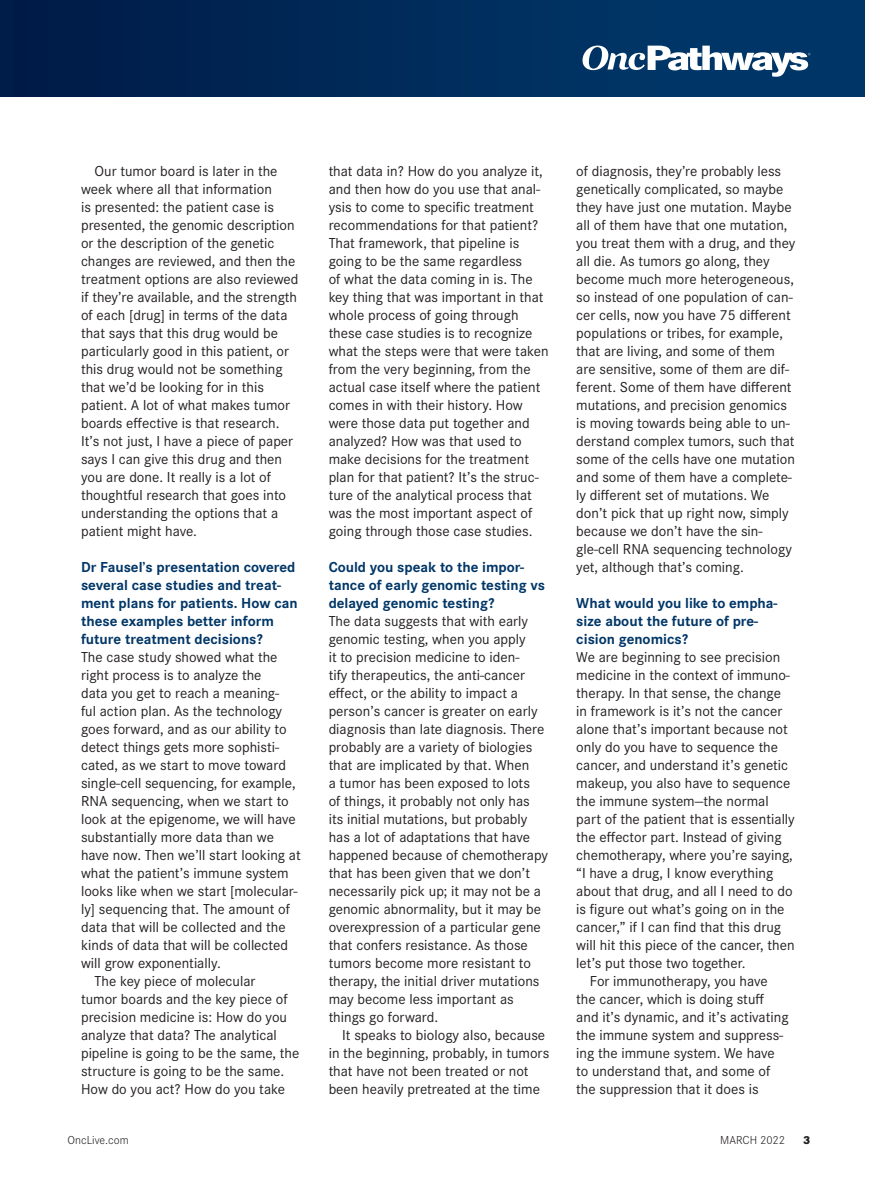
<style>
.page{position:relative;width:878px;height:1188px;background:#fff}
.page>*{position:absolute;margin:0;border:0;box-sizing:border-box;transform-origin:0 0}
.t1{font:15px/18px "Corporate S";color:#231f20}
.t2{font:700 15px/18px "Corporate S";color:#003667}
.t3{font:300 12px "Corporate S";color:#231f20}
.t4{font:800 12px "Corporate S";color:#231f20}
</style>
<div class="page">
<div style="left:0;top:0;width:14px;height:96px;background:#001c49"></div>
<div style="left:14px;top:0;width:850px;height:96px;background:linear-gradient(to right,#001c48,#003b6d)"></div>
<svg style="left:582px;top:46px;width:228px;height:31px"></svg>
<p class="t1" style="left:81px;top:162px;width:219px;text-indent:14px">Our tumor board is later in the week where all that information<br>is presented: the patient case is presented, the genomic description or the description of the genetic changes are reviewed, and then the treatment options are also reviewed if they’re available, and the strength of each [drug] in terms of the data that says that this drug would be particularly good in this patient, or this drug would not be something that we’d be looking for in this patient. A lot of what makes tumor boards effective is that research.<br>It’s not just, I have a piece of paper says I can give this drug and then you are done. It really is a lot of thoughtful research that goes into understanding the options that a patient might have.</p>
<p class="t2" style="left:81px;top:558px;width:218px">Dr Fausel’s presentation covered several case studies and treat&shy;ment plans for patients. How can these examples better inform future treatment decisions?</p>
<p class="t1" style="left:81px;top:648px;width:198px">The case study showed what the</p>
<p class="t1" style="left:81px;top:666px;width:182px">right process is to analyze the</p>
<p class="t1" style="left:81px;top:684px;width:200px">data you get to reach a meaning-</p>
<p class="t1" style="left:81px;top:702px;width:203px">ful action plan. As the technology</p>
<p class="t1" style="left:81px;top:720px;width:207px">goes forward, and as our ability to</p>
<p class="t1" style="left:81px;top:738px;width:200px">detect things gets more sophisti-</p>
<p class="t1" style="left:81px;top:756px;width:206px">cated, as we start to move toward</p>
<p class="t1" style="left:81px;top:774px;width:216px">single-cell sequencing, for example,</p>
<p class="t1" style="left:81px;top:792px;width:209px">RNA sequencing, when we start to</p>
<p class="t1" style="left:81px;top:810px;width:216px">look at the epigenome, we will have</p>
<p class="t1" style="left:81px;top:828px;width:194px">substantially more data than we</p>
<p class="t1" style="left:81px;top:846px;width:221px">have now. Then we’ll start looking at</p>
<p class="t1" style="left:81px;top:864px;width:209px">what the patient’s immune system</p>
<p class="t1" style="left:81px;top:882px;width:218px">looks like when we start [molecular-</p>
<p class="t1" style="left:81px;top:900px;width:210px">ly] sequencing that. The amount of</p>
<p class="t1" style="left:81px;top:918px;width:206px">data that will be collected and the</p>
<p class="t1" style="left:81px;top:936px;width:208px">kinds of data that will be collected</p>
<p class="t1" style="left:81px;top:954px;width:141px">will grow exponentially.</p>
<p class="t1" style="left:95px;top:972px;width:162px">The key piece of molecular</p>
<p class="t1" style="left:81px;top:990px;width:208px">tumor boards and the key piece of</p>
<p class="t1" style="left:81px;top:1008px;width:207px">precision medicine is: How do you</p>
<p class="t1" style="left:81px;top:1026px;width:197px">analyze that data? The analytical</p>
<p class="t1" style="left:81px;top:1044px;width:220px">pipeline is going to be the same, the</p>
<p class="t1" style="left:81px;top:1062px;width:205px">structure is going to be the same.</p>
<p class="t1" style="left:81px;top:1080px;width:205px">How do you act? How do you take</p>
<p class="t1" style="left:328px;top:162px;width:221px">that data in? How do you analyze it, and then how do you use that anal&shy;ysis to come to specific treatment recommendations for that patient?<br>That framework, that pipeline is going to be the same regardless<br>of what the data coming in is. The key thing that was important in that whole process of going through these case studies is to recognize what the steps were that were taken from the very beginning, from the actual case itself where the patient comes in with their history. How were those data put together and analyzed? How was that used to make decisions for the treatment plan for that patient? It’s the struc&shy;ture of the analytical process that was the most important aspect of going through those case studies.</p>
<p class="t2" style="left:328px;top:558px;width:218px">Could you speak to the impor&shy;tance of early genomic testing vs delayed genomic testing?</p>
<p class="t1" style="left:329px;top:612px;width:221px">The data suggests that with early genomic testing, when you apply<br>it to precision medicine to iden-<br>tify therapeutics, the anti-cancer effect, or the ability to impact a person’s cancer is greater on early diagnosis than late diagnosis. There probably are a variety of biologies that are implicated by that. When<br>a tumor has been exposed to lots<br>of things, it probably not only has its initial mutations, but probably has a lot of adaptations that have happened because of chemotherapy that has been given that we don’t necessarily pick up; it may not be a genomic abnormality, but it may be overexpression of a particular gene that confers resistance. As those tumors become more resistant to therapy, the initial driver mutations may become less important as things go forward.</p>
<p class="t1" style="left:329px;top:1026px;width:222px;text-indent:13px">It speaks to biology also, because in the beginning, probably, in tumors that have not been treated or not been heavily pretreated at the time</p>
<p class="t1" style="left:576px;top:162px;width:220px">of diagnosis, they’re probably less genetically complicated, so maybe they have just one mutation. Maybe all of them have that one mutation, you treat them with a drug, and they all die. As tumors go along, they become much more heterogeneous, so instead of one population of can&shy;cer cells, now you have 75 different populations or tribes, for example, that are living, and some of them are sensitive, some of them are dif&shy;ferent. Some of them have different mutations, and precision genomics is moving towards being able to un&shy;derstand complex tumors, such that some of the cells have one mutation and some of them have a complete&shy;ly different set of mutations. We don’t pick that up right now, simply because we don’t have the sin&shy;gle-cell RNA sequencing technology yet, although that’s coming.</p>
<p class="t2" style="left:576px;top:594px;width:203px">What would you like to empha&shy;size about the future of pre&shy;cision genomics?</p>
<p class="t1" style="left:576px;top:648px;width:205px">We are beginning to see precision</p>
<p class="t1" style="left:576px;top:666px;width:215px">medicine in the context of immuno-</p>
<p class="t1" style="left:576px;top:684px;width:206px">therapy. In that sense, the change</p>
<p class="t1" style="left:576px;top:702px;width:207px">in framework is it’s not the cancer</p>
<p class="t1" style="left:576px;top:720px;width:213px">alone that’s important because not</p>
<p class="t1" style="left:576px;top:738px;width:203px">only do you have to sequence the</p>
<p class="t1" style="left:576px;top:756px;width:213px">cancer, and understand it’s genetic</p>
<p class="t1" style="left:576px;top:774px;width:216px">makeup, you also have to sequence</p>
<p class="t1" style="left:576px;top:792px;width:194px">the immune system—the normal</p>
<p class="t1" style="left:576px;top:810px;width:220px">part of the patient that is essentially</p>
<p class="t1" style="left:576px;top:828px;width:207px">the effector part. Instead of giving</p>
<p class="t1" style="left:576px;top:846px;width:218px">chemotherapy, where you’re saying,</p>
<p class="t1" style="left:576px;top:864px;width:198px">“I have a drug, I know everything</p>
<p class="t1" style="left:576px;top:882px;width:218px">about that drug, and all I need to do</p>
<p class="t1" style="left:576px;top:900px;width:210px">is figure out what’s going on in the</p>
<p class="t1" style="left:576px;top:918px;width:206px">cancer,” if I can find that this drug</p>
<p class="t1" style="left:576px;top:936px;width:220px">will hit this piece of the cancer, then</p>
<p class="t1" style="left:576px;top:954px;width:171px">let’s put those two together.</p>
<p class="t1" style="left:590px;top:972px;width:179px">For immunotherapy, you have</p>
<p class="t1" style="left:576px;top:990px;width:189px">the cancer, which is doing stuff</p>
<p class="t1" style="left:576px;top:1008px;width:214px">and it’s dynamic, and it’s activating</p>
<p class="t1" style="left:576px;top:1026px;width:208px">the immune system and suppress-</p>
<p class="t1" style="left:576px;top:1044px;width:200px">ing the immune system. We have</p>
<p class="t1" style="left:576px;top:1062px;width:196px">to understand that, and some of</p>
<p class="t1" style="left:576px;top:1080px;width:184px">the suppression that it does is</p>
<p class="t3" style="left:68px;top:1133px;width:63px">OncLive.com</p>
<p class="t3" style="left:720px;top:1133px;width:66px">MARCH 2022</p>
<p class="t4" style="left:803px;top:1133px;width:9px">3</p>
</div>
